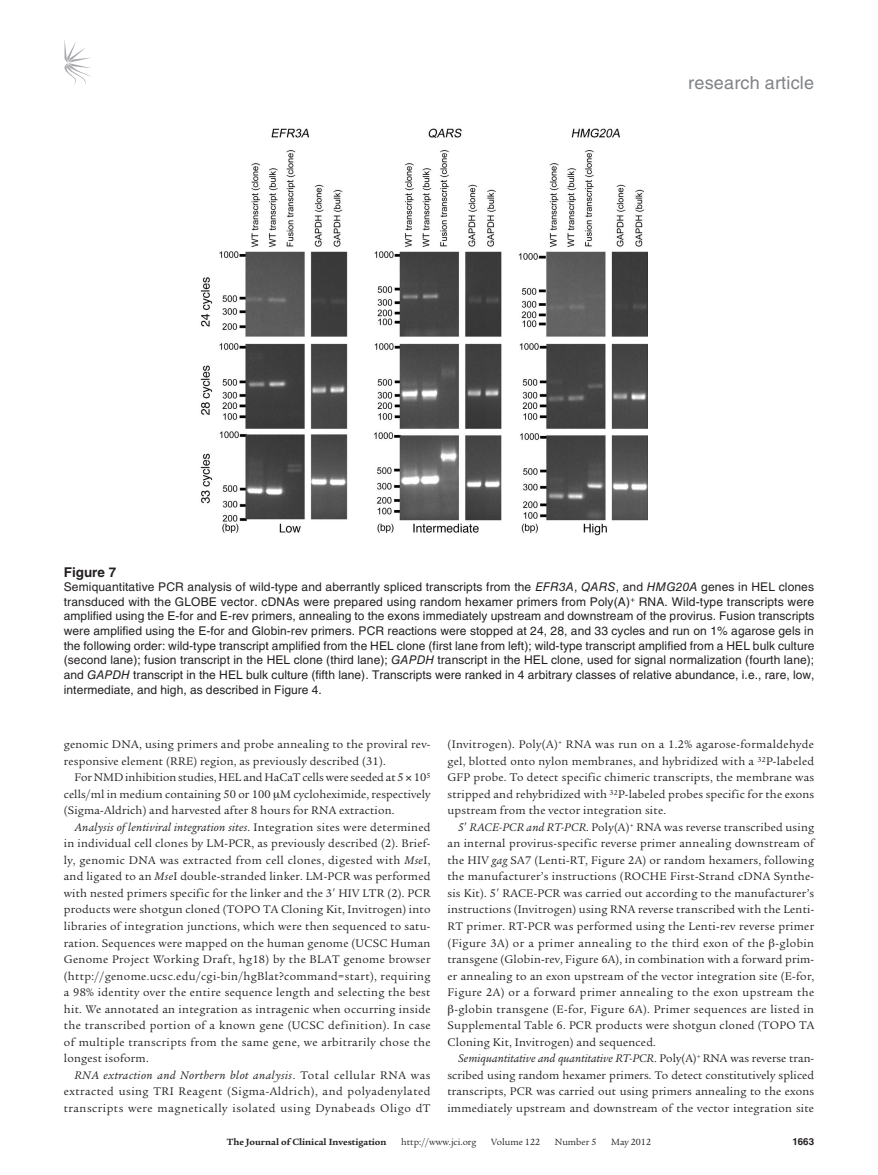
<style>
.page{position:relative;width:878px;height:1175px;background:#fff}
.page>*{position:absolute;margin:0;border:0;box-sizing:border-box;transform-origin:0 0}
.t1{font:18px "Helvetica LT Std";letter-spacing:.01em;color:#808285}
.t2{font:700 13.5px "Helvetica LT Std";color:#231f20}
.t3{font:12px/16.5px "Legacy Serif Std";letter-spacing:.02em;color:#231f20;text-align:justify}
.t4{font:12px/14.7px "Helvetica LT Std";letter-spacing:.005em;color:#231f20;text-align:justify}
.t5{font:italic 12px "Legacy Serif Std";letter-spacing:.005em;color:#231f20}
.t6{font:9.75px "Legacy Serif Std";color:#231f20}
.t7{font:700 9.75px "Legacy Serif Std";color:#231f20}
.t8{font:700 9.75px "Helvetica LT Std";color:#231f20}
.s1{font-style:italic}
.s2{font-style:normal}
</style>
<div class="page">
<svg style="left:64px;top:40px;width:27px;height:45px"></svg>
<img style="left:200px;top:128px;width:447px;height:408px">
<h1 class="t1" style="left:688px;top:73px;width:127px">research article</h1>
<p class="t2" style="left:64px;top:563px;width:54px">Figure 7</p>
<p class="t4" style="left:64px;top:579px;width:752px">Semiquantitative PCR analysis of wild-type and aberrantly spliced transcripts from the <span class="s1">EFR3A</span>, <span class="s1">QARS</span>, and <span class="s1">HMG20A</span> genes in HEL clones transduced with the GLOBE vector. cDNAs were prepared using random hexamer primers from Poly(A)<sup>+</sup> RNA. Wild-type transcripts were amplified using the E-for and E-rev primers, annealing to the exons immediately upstream and downstream of the provirus. Fusion transcripts were amplified using the E-for and Globin-rev primers. PCR reactions were stopped at 24, 28, and 33 cycles and run on 1% agarose gels in the following order: wild-type transcript amplified from the HEL clone (first lane from left); wild-type transcript amplified from a HEL bulk culture (second lane); fusion transcript in the HEL clone (third lane); <span class="s1">GAPDH</span> transcript in the HEL clone, used for signal normalization (fourth lane); and <span class="s1">GAPDH</span> transcript in the HEL bulk culture (fifth lane). Transcripts were ranked in 4 arbitrary classes of relative abundance, i.e., rare, low, intermediate, and high, as described in Figure 4.</p>
<p class="t3" style="left:64px;top:736px;width:368px">genomic DNA, using primers and probe annealing to the proviral rev&shy;responsive element (RRE) region, as previously described (31).</p>
<p class="t3" style="left:64px;top:769px;width:368px;text-indent:11px">For NMD inhibition studies, HEL and HaCaT cells were seeded at 5 10<sup>5 </sup>cells/ml in medium containing 50 or 100 M cycloheximide, respectively (Sigma-Aldrich) and harvested after 8 hours for RNA extraction.</p>
<p class="t3" style="left:64px;top:819px;width:368px;text-indent:11px"><span class="s1">Analysis of lentiviral integration sites</span>. Integration sites were determined in individual cell clones by LM-PCR, as previously described (2). Brief&shy;ly, genomic DNA was extracted from cell clones, digested with <span class="s1">Mse</span>I, and ligated to an <span class="s1">Mse</span>I double-stranded linker. LM-PCR was performed with nested primers specific for the linker and the 3 HIV LTR (2). PCR products were shotgun cloned (TOPO TA Cloning Kit, Invitrogen) into libraries of integration junctions, which were then sequenced to satu&shy;ration. Sequences were mapped on the human genome (UCSC Human Genome Project Working Draft, hg18) by the BLAT genome browser (http://genome.ucsc.edu/cgi-bin/hgBlat?command=start), requiring a 98% identity over the entire sequence length and selecting the best hit. We annotated an integration as intragenic when occurring inside the transcribed portion of a known gene (UCSC definition). In case of multiple transcripts from the same gene, we arbitrarily chose the longest isoform.</p>
<p class="t3" style="left:64px;top:1066px;width:368px;text-indent:11px"><span class="s1">RNA extraction and Northern blot analysis</span>. Total cellular RNA was extracted using TRI Reagent (Sigma-Aldrich), and polyadenylated transcripts were magnetically isolated using Dynabeads Oligo dT</p>
<p class="t3" style="left:447px;top:736px;width:368px">(Invitrogen). Poly(A)<sup>+</sup> RNA was run on a 1.2% agarose-formaldehyde gel, blotted onto nylon membranes, and hybridized with a <sup>32</sup>P-labeled GFP probe. To detect specific chimeric transcripts, the membrane was stripped and rehybridized with <sup>32</sup>P-labeled probes specific for the exons upstream from the vector integration site.</p>
<p class="t3" style="left:458px;top:819px;width:357px"><span class="s1">5 RACE-PCR and RT-PCR</span>. Poly(A)<sup>+</sup> RNA was reverse transcribed using</p>
<p class="t3" style="left:447px;top:835px;width:368px">an internal provirus-specific reverse primer annealing downstream of</p>
<p class="t3" style="left:447px;top:852px;width:368px">the HIV <span class="s1">gag</span> SA7 (Lenti-RT, Figure 2A) or random hexamers, following</p>
<p class="t3" style="left:447px;top:868px;width:368px">the manufacturer’s instructions (ROCHE First-Strand cDNA Synthe-</p>
<p class="t3" style="left:447px;top:885px;width:368px">sis Kit). 5 RACE-PCR was carried out according to the manufacturer’s</p>
<p class="t3" style="left:447px;top:901px;width:368px">instructions (Invitrogen) using RNA reverse transcribed with the Lenti-</p>
<p class="t3" style="left:447px;top:918px;width:368px">RT primer. RT-PCR was performed using the Lenti-rev reverse primer</p>
<p class="t3" style="left:447px;top:934px;width:368px">(Figure 3A) or a primer annealing to the third exon of the -globin</p>
<p class="t3" style="left:447px;top:951px;width:368px">transgene (Globin-rev, Figure 6A), in combination with a forward prim-</p>
<p class="t3" style="left:447px;top:967px;width:368px">er annealing to an exon upstream of the vector integration site (E-for,</p>
<p class="t3" style="left:447px;top:984px;width:368px">Figure 2A) or a forward primer annealing to the exon upstream the</p>
<p class="t3" style="left:454px;top:1000px;width:361px">-globin transgene (E-for, Figure 6A). Primer sequences are listed in</p>
<p class="t3" style="left:447px;top:1017px;width:368px">Supplemental Table 6. PCR products were shotgun cloned (TOPO TA</p>
<p class="t3" style="left:447px;top:1033px;width:210px">Cloning Kit, Invitrogen) and sequenced.</p>
<p class="t5" style="left:458px;top:1051px;width:357px">Semiquantitative and quantitative RT-PCR<span class="s2">. Poly(A)</span><sup>+</sup> <span class="s2">RNA was reverse tran-</span></p>
<p class="t3" style="left:447px;top:1066px;width:368px">scribed using random hexamer primers. To detect constitutively spliced</p>
<p class="t3" style="left:447px;top:1083px;width:368px">transcripts, PCR was carried out using primers annealing to the exons</p>
<p class="t3" style="left:447px;top:1099px;width:368px">immediately upstream and downstream of the vector integration site</p>
<p class="t7" style="left:227px;top:1135px;width:161px">The Journal of Clinical Investigation</p>
<p class="t6" style="left:401px;top:1136px;width:77px">http://www.jci.org</p>
<p class="t6" style="left:491px;top:1136px;width:50px">Volume 122</p>
<p class="t6" style="left:555px;top:1136px;width:43px">Number 5</p>
<p class="t6" style="left:611px;top:1136px;width:41px">May 2012</p>
<p class="t8" style="left:792px;top:1135px;width:23px">1663</p>
</div>
